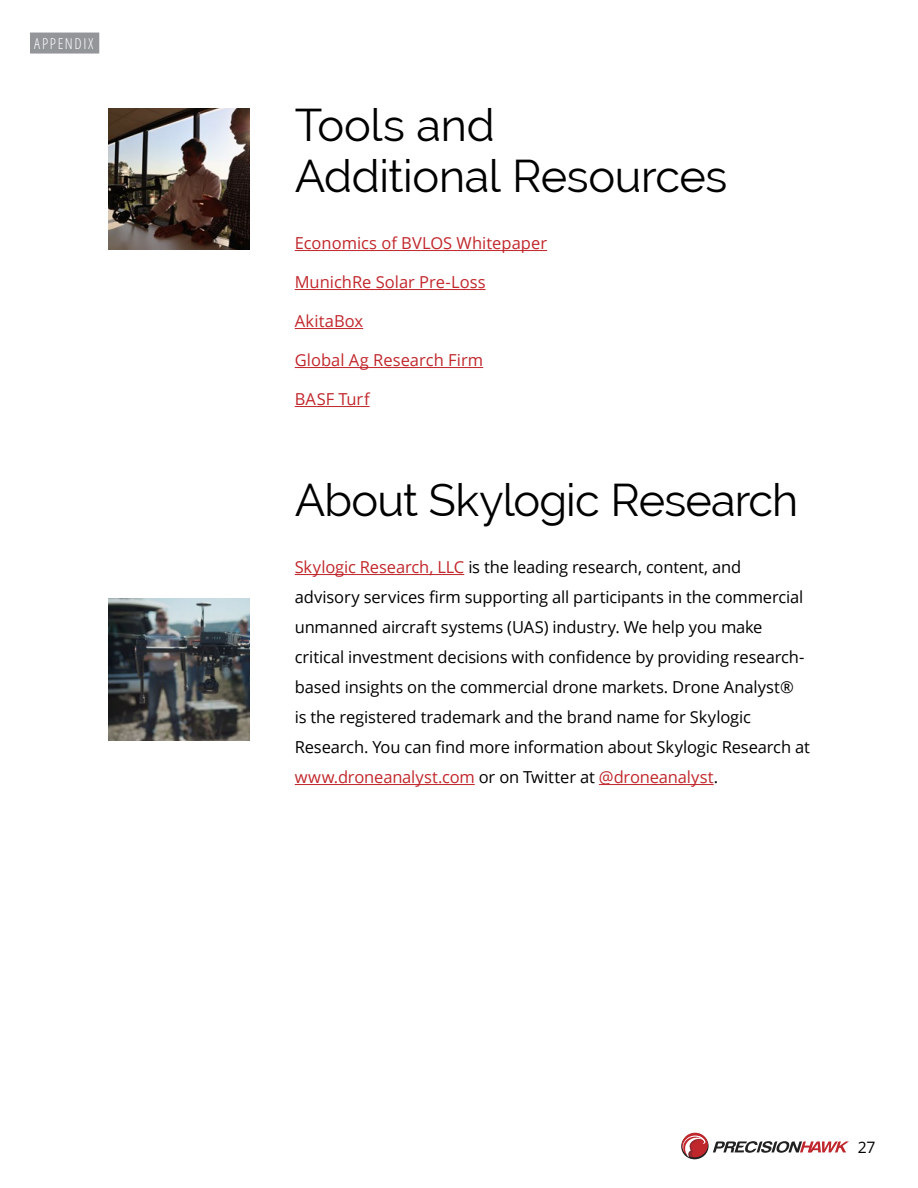
<style>
.page{position:relative;width:918px;height:1188px;background:#fff}
.page>*{position:absolute;margin:0;border:0;box-sizing:border-box;transform-origin:0 0}
.t1{font:45px/51px "Raleway";letter-spacing:-.015em;color:#000}
.t2{font:16.5px/30px "Open Sans";letter-spacing:-.01em;color:#000}
.t3{font:16.5px "Open Sans";color:#c1272c}
.t4{font:15.75px "Open Sans";color:#000}
.t5{font:300 15px "Open Sans Condensed";letter-spacing:.11em;color:#fff}
.s1{color:#c1272c}
</style>
<div class="page">
<div style="left:681px;top:1133px;width:28px;height:26px;background:#212121;border-radius:50%"></div>
<svg style="left:681px;top:1133px;width:168px;height:25px"></svg>
<hr style="left:295px;top:250px;width:252px;height:1px;background:#c1272c">
<hr style="left:295px;top:289px;width:191px;height:1px;background:#c1272c">
<hr style="left:295px;top:328px;width:68px;height:1px;background:#c1272c">
<hr style="left:295px;top:367px;width:188px;height:1px;background:#c1272c">
<hr style="left:295px;top:406px;width:75px;height:1px;background:#c1272c">
<hr style="left:295px;top:574px;width:169px;height:1px;background:#c1272c">
<hr style="left:295px;top:784px;width:180px;height:1px;background:#c1272c">
<hr style="left:599px;top:784px;width:115px;height:1px;background:#c1272c">
<div style="left:30px;top:33px;width:69px;height:21px;background:#939598"></div>
<img style="left:108px;top:108px;width:142px;height:142px">
<img style="left:108px;top:598px;width:142px;height:142px">
<p class="t5" style="left:34px;top:33px;width:61px">APPENDIX</p>
<h1 class="t1" style="left:295px;top:100px;width:434px">Tools and<br>Additional Resources</h1>
<p class="t3" style="left:295px;top:232px;width:254px">Economics of BVLOS Whitepaper</p>
<p class="t3" style="left:295px;top:271px;width:192px">MunichRe Solar Pre-Loss</p>
<p class="t3" style="left:295px;top:310px;width:70px">AkitaBox</p>
<p class="t3" style="left:295px;top:349px;width:190px">Global Ag Research Firm</p>
<p class="t3" style="left:295px;top:388px;width:76px">BASF Turf</p>
<h1 class="t1" style="left:295px;top:475px;width:505px">About Skylogic Research</h1>
<p class="t2" style="left:295px;top:552px;width:517px"><span class="s1">Skylogic Research, LLC</span> is the leading research, content, and advisory services firm supporting all participants in the commercial unmanned aircraft systems (UAS) industry. We help you make critical investment decisions with confidence by providing research&shy;based insights on the commercial drone markets. Drone Analyst®<br>is the registered trademark and the brand name for Skylogic Research. You can find more information about Skylogic Research at <span class="s1">www.droneanalyst.com</span> or on Twitter at <span class="s1">@droneanalyst</span>.</p>
<p class="t4" style="left:858px;top:1136px;width:19px">27</p>
</div>
